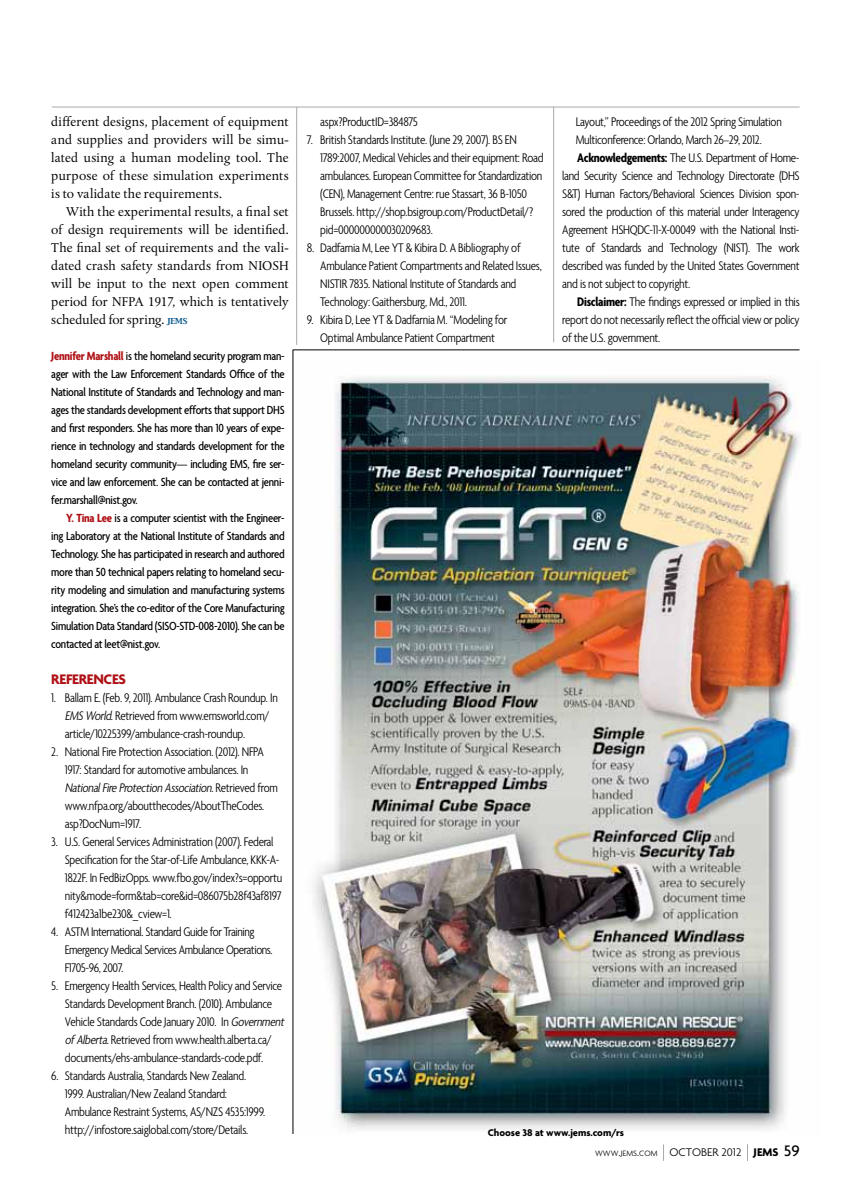
<style>
.page{position:relative;width:851px;height:1188px;background:#fff}
.page>*{position:absolute;margin:0;border:0;box-sizing:border-box;transform-origin:0 0}
.t1{font:700 15px "Agenda";letter-spacing:-.02em;color:#af1116}
.t2{font:300 condensed 13.5px/18px "Agenda";letter-spacing:-.02em;color:#000}
.t3{font:13.5px/18px "Albertina MT Std";letter-spacing:.005em;color:#000;text-align:justify}
.t4{font:500 condensed 12.75px/18px "Agenda";letter-spacing:-.02em;color:#000}
.t5{font:300 12px "Agenda";color:#000}
.t6{font:700 10.5px "Agenda";color:#000}
.s1{font-family:"Lucida Bright EF";font-weight:600;font-size:9px;color:#005288}
.s2{font-weight:700;color:#af1116}
.s3{font-style:italic}
.s4{font-weight:700}
.s5{font-size:8.4px}
.s6{font-weight:500;font-size:16.5px}
</style>
<div class="page">
<svg style="left:663px;top:1144px;width:1px;height:17px"></svg>
<svg style="left:747px;top:1144px;width:1px;height:17px"></svg>
<hr style="left:553px;top:107px;width:1px;height:235px;background:#a7a9ac">
<hr style="left:52px;top:107px;width:747px;height:1px;background:#a7a9ac">
<hr style="left:296px;top:107px;width:1px;height:238px;background:#a7a9ac">
<hr style="left:292px;top:350px;width:507px;height:1px;background:#000">
<hr style="left:292px;top:350px;width:1px;height:784px;background:#000">
<img style="left:313px;top:376px;width:487px;height:754px">
<p class="t3" style="left:51px;top:113px;width:239px">different designs, placement of equipment and supplies and providers will be simu&shy;lated using a human modeling tool. The purpose of these simulation experiments is to validate the requirements.</p>
<p class="t3" style="left:51px;top:203px;width:239px;text-indent:15px">With the experimental results, a final set of design requirements will be identified.<br>The final set of requirements and the vali&shy;dated crash safety standards from NIOSH will be input to the next open comment period for NFPA 1917, which is tentatively scheduled for spring. <span class="s1">JEMS</span></p>
<p class="t4" style="left:51px;top:347px;width:235px"><span class="s2">Jennifer Marshall</span> is the homeland security program man&shy;ager with the Law Enforcement Standards Office of the National Institute of Standards and Technology and man&shy;ages the standards development efforts that support DHS and first responders. She has more than 10 years of expe&shy;rience in technology and standards development for the homeland security community— including EMS, fire ser&shy;vice and law enforcement. She can be contacted at jenni&shy;fer.marshall@nist.gov.</p>
<p class="t4" style="left:51px;top:509px;width:235px;text-align:justify;text-indent:15px"><span class="s2">Y. Tina Lee</span> is a computer scientist with the Engineer&shy;ing Laboratory at the National Institute of Standards and Technology. She has participated in research and authored more than 50 technical papers relating to homeland secu&shy;rity modeling and simulation and manufacturing systems integration. She’s the co-editor of the Core Manufacturing Simulation Data Standard (SISO-STD-008-2010). She can be contacted at leet@nist.gov.</p>
<p class="t1" style="left:51px;top:670px;width:76px">References</p>
<p class="t2" style="left:65px;top:688px;width:214px;text-indent:-13px">1. Ballam E. (Feb. 9, 2011). Ambulance Crash Roundup. In<br><span class="s3">EMSWorld</span>. Retrieved from www.emsworld.com/ article/10225399/ambulance-crash-roundup.</p>
<p class="t2" style="left:65px;top:742px;width:214px;text-indent:-13px">2. National Fire Protection Association. (2012). NFPA 1917: Standard for automotive ambulances. In <span class="s3">National Fire Protection Association</span>. R e t r i e v e d f ro m www.nfpa.org/aboutthecodes/AboutTheCodes. asp?DocNum=1917.</p>
<p class="t2" style="left:65px;top:832px;width:219px;text-indent:-14px">3. U.S. General Services Administration (2007). Federal Specification for the Star-of-Life Ambulance, KKK-A-1822F. In FedBizOpps. www.fbo.gov/index?s=opportu nity&amp;mode=form&amp;tab=core&amp;id=086075b28f43af8197 f412423a1be230&amp;_cview=1.</p>
<p class="t2" style="left:65px;top:922px;width:209px;text-indent:-14px">4. ASTM International. Standard Guide for Training<br>Emergency Medical Services Ambulance Operations.<br>F1705-96, 2007.</p>
<p class="t2" style="left:65px;top:976px;width:223px;text-indent:-13px">5. Emergency Health Services, Health Policy and Service Standards Development Branch. (2010). Ambulance Vehicle Standards Code January 2010. In <span class="s3">Government of Alberta</span>. Retrieved from www.health.alberta.ca/ documents/ehs-ambulance-standards-code.pdf.</p>
<p class="t2" style="left:65px;top:1066px;width:202px;text-indent:-14px">6. Standards Australia, Standards New Zealand.<br>1999. Australian/New Zealand Standard:<br>Ambulance Restraint Systems, AS/NZS 4535:1999. http://infostore.saiglobal.com/store/Details.</p>
<p class="t2" style="left:320px;top:112px;width:99px">aspx?ProductID=384875</p>
<p class="t2" style="left:320px;top:130px;width:225px;text-indent:-14px">7. British Standards Institute. (June 29, 2007). BS EN 1789:2007, Medical Vehicles and their equipment: Road ambulances. European Committee for Standardization (CEN), Management Centre: rue Stassart, 36 B-1050<br>Brussels. http://shop.bsigroup.com/ProductDetail/? pid=000000000030209683.</p>
<p class="t2" style="left:320px;top:238px;width:223px;text-indent:-14px">8. Dadfarnia M, Lee YT &amp; Kibira D. A Bibliography of Ambulance Patient Compartments and Related Issues, NISTIR 7835. National Institute of Standards and Technology: Gaithersburg, Md., 2011.</p>
<p class="t2" style="left:307px;top:310px;width:202px;text-align:center">9. Kibira D, Lee YT &amp; Dadfarnia M. “Modeling for<br>Optimal Ambulance Patient Compartment</p>
<p class="t2" style="left:575px;top:112px;width:207px">Layout,” Proceedings of the 2012 Spring Simulation</p>
<p class="t2" style="left:575px;top:130px;width:187px">Multiconference: Orlando, March 26–29, 2012.</p>
<p class="t2" style="left:577px;top:148px;width:224px"><span class="s4">Acknowledgements:</span> The U.S. Department of Home-</p>
<p class="t2" style="left:562px;top:166px;width:239px">land Security Science and Technology Directorate (DHS</p>
<p class="t2" style="left:562px;top:184px;width:239px">S&amp;T) Human Factors/Behavioral Sciences Division spon-</p>
<p class="t2" style="left:562px;top:202px;width:239px">sored the production of this material under Interagency</p>
<p class="t2" style="left:562px;top:220px;width:239px">Agreement HSHQDC-11-X-00049 with the National Insti-</p>
<p class="t2" style="left:562px;top:238px;width:239px">tute of Standards and Technology (NIST). The work</p>
<p class="t2" style="left:562px;top:256px;width:239px">described was funded by the United States Government</p>
<p class="t2" style="left:562px;top:274px;width:129px">and is not subject to copyright.</p>
<p class="t2" style="left:577px;top:292px;width:224px"><span class="s4">Disclaimer:</span> The findings expressed or implied in this</p>
<p class="t2" style="left:562px;top:310px;width:239px">report do not necessarily reflect the official view or policy</p>
<p class="t2" style="left:562px;top:328px;width:100px">of the U.S. government.</p>
<p class="t6" style="left:488px;top:1126px;width:138px">Choose 38 at www.jems.com/rs</p>
<p class="t5" style="left:595px;top:1145px;width:206px"><span class="s5">WWW</span>.<span class="s5">JEMS</span>.<span class="s5">COM</span> OCTOBER 2012 <span class="s4">JEMS</span> <span class="s6">59</span></p>
</div>
